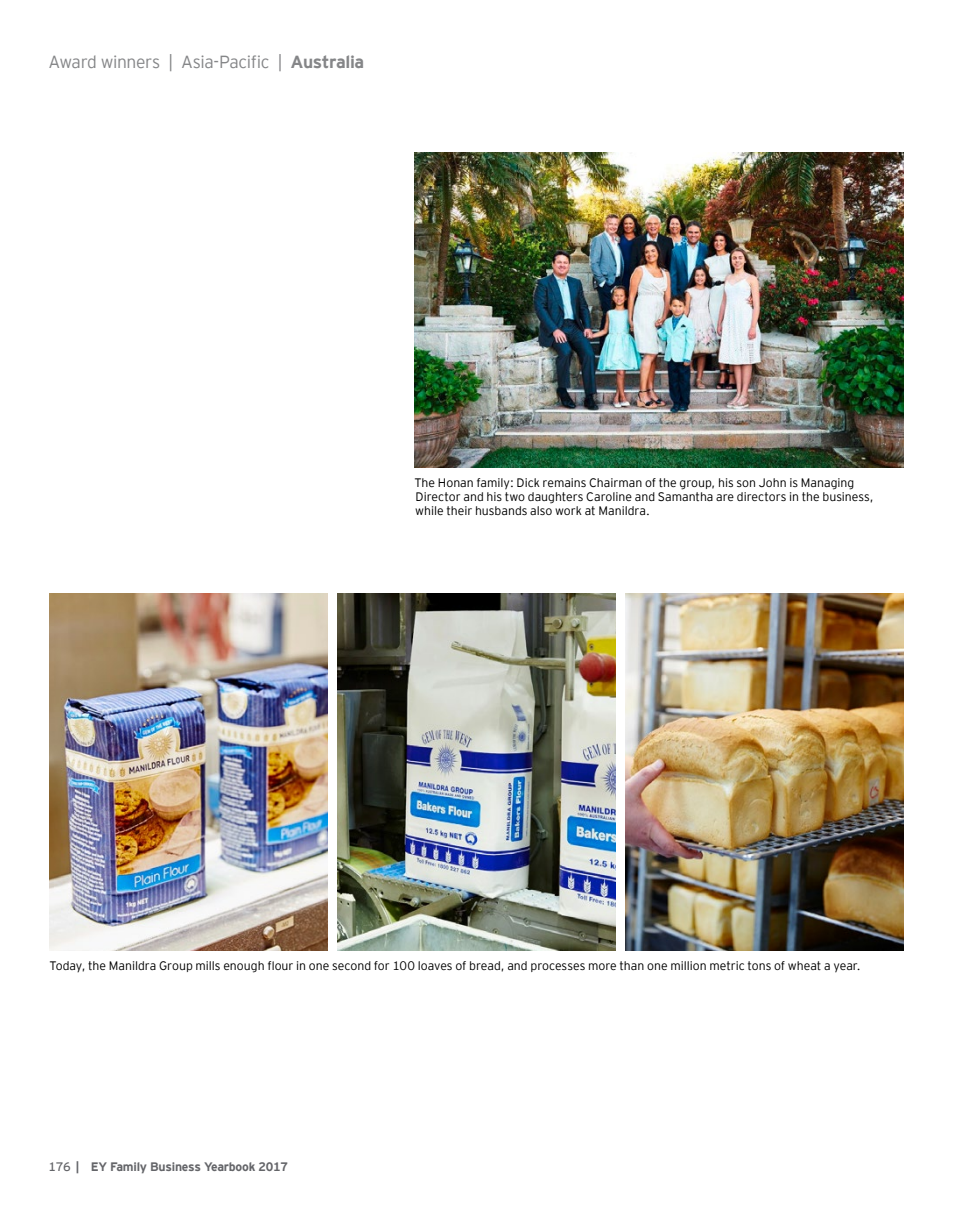
<style>
.page{position:relative;width:953px;height:1216px;background:#fff}
.page>*{position:absolute;margin:0;border:0;box-sizing:border-box;transform-origin:0 0}
.t1{font:300 17.5px "EY Interstate";letter-spacing:-.025em;color:#858688}
.t2{font:300 12.25px/14px "EY Interstate";color:#000}
.t3{font:700 12.25px "EY Interstate";letter-spacing:-.02em;color:#646569}
.s1{font-weight:700}
.s2{font-weight:400}
</style>
<div class="page">
<img style="left:414px;top:152px;width:489px;height:315px">
<img style="left:50px;top:593px;width:277px;height:357px">
<img style="left:337px;top:593px;width:278px;height:357px">
<img style="left:625px;top:593px;width:278px;height:357px">
<h1 class="t1" style="left:49px;top:49px;width:317px">Award winners | Asia-Pacific | <span class="s1">Australia</span></h1>
<p class="t2" style="left:414px;top:475px;width:460px">The Honan family: Dick remains Chairman of the group, his son John is Managing<br>Director and his two daughters Caroline and Samantha are directors in the business, while their husbands also work at Manildra.</p>
<p class="t2" style="left:49px;top:958px;width:812px">Today, the Manildra Group mills enough flour in one second for 100 loaves of bread, and processes more than one million metric tons of wheat a year.</p>
<p class="t3" style="left:48px;top:1157px;width:241px"><span class="s2">176</span> | EY Family Business Yearbook 2017</p>
</div>
